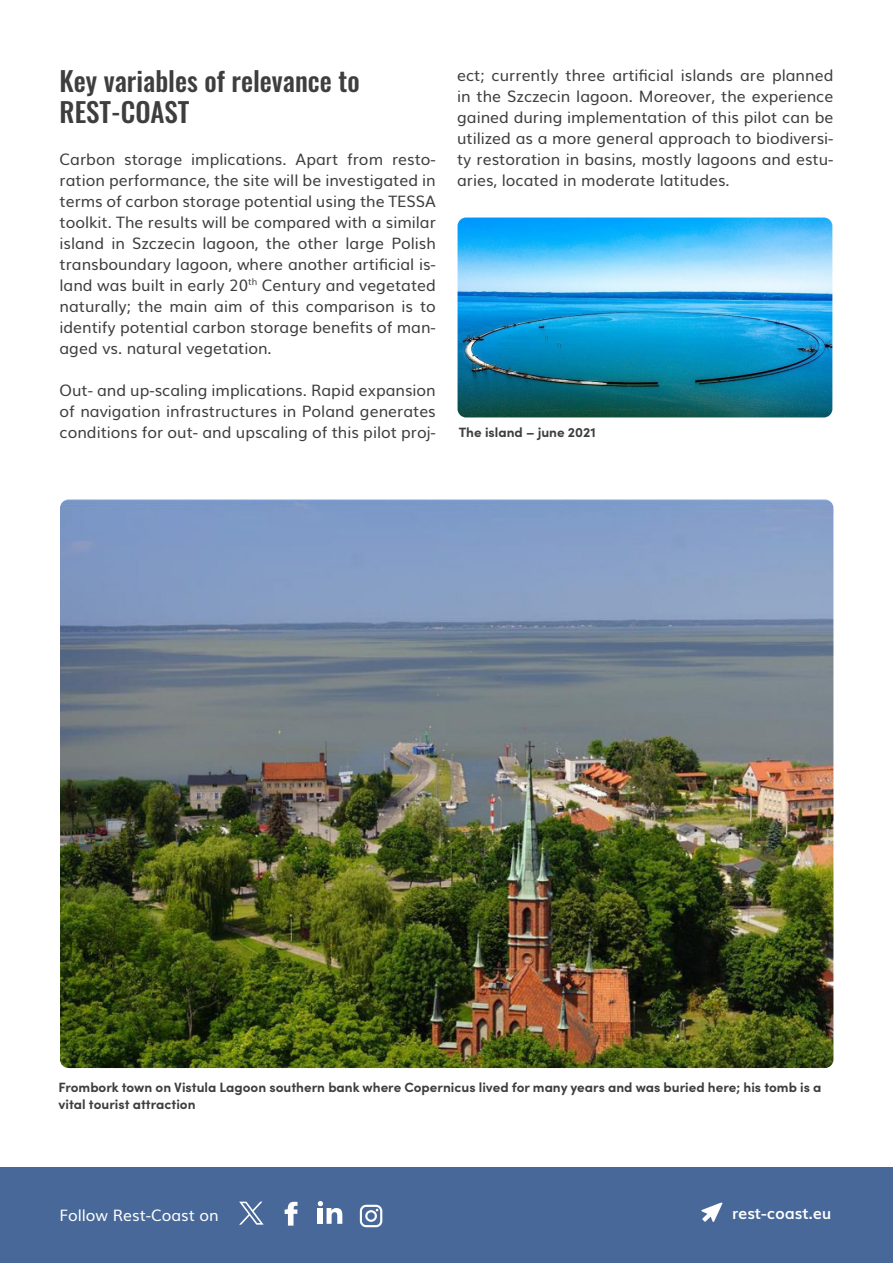
<style>
.page{position:relative;width:893px;height:1263px;background:#fff}
.page>*{position:absolute;margin:0;border:0;box-sizing:border-box;transform-origin:0 0}
.t1{font:500 27px/31px "Oswald";color:#3e3e3f}
.body{font:15.75px/21px "Muli";color:#3e3e3f;text-align:justify}
.body-2{font:15.75px "Muli";color:#fff}
.body-3{font:700 15.75px "Muli";color:#fff}
.t2{font:700 13.5px/16.5px "Sofia Pro";color:#3e3e3f}
</style>
<div class="page">
<img style="left:458px;top:218px;width:374px;height:199px">
<img style="left:60px;top:500px;width:773px;height:568px">
<div style="left:0;top:1167px;width:893px;height:96px;background:#476899"></div>
<svg style="left:701px;top:1202px;width:21px;height:20px"></svg>
<svg style="left:285px;top:1201px;width:12px;height:24px"></svg>
<svg style="left:318px;top:1201px;width:24px;height:23px"></svg>
<svg style="left:360px;top:1205px;width:22px;height:22px"></svg>
<svg style="left:239px;top:1202px;width:24px;height:22px"></svg>
<p class="t1" style="left:60px;top:63px;width:302px">Key variables of relevance to<br>REST-COAST</p>
<p class="body" style="left:60px;top:147px;width:378px">Carbon storage implications. Apart from resto&shy;ration performance, the site will be investigated in terms of carbon storage potential using the TESSA toolkit. The results will be compared with a similar island in Szczecin lagoon, the other large Polish transboundary lagoon, where another artificial is&shy;land was built in early 20<sup>th</sup> Century and vegetated naturally; the main aim of this comparison is to identify potential carbon storage benefits of man&shy;aged vs. natural vegetation.</p>
<p class="body" style="left:60px;top:378px;width:378px">Out- and up-scaling implications. Rapid expansion of navigation infrastructures in Poland generates conditions for out- and upscaling of this pilot proj-</p>
<p class="body" style="left:457px;top:63px;width:378px">ect; currently three artificial islands are planned in the Szczecin lagoon. Moreover, the experience gained during implementation of this pilot can be utilized as a more general approach to biodiversi&shy;ty restoration in basins, mostly lagoons and estu&shy;aries, located in moderate latitudes.</p>
<p class="t2" style="left:459px;top:423px;width:138px">The island – june 2021</p>
<p class="t2" style="left:59px;top:1078px;width:764px">Frombork town on Vistula Lagoon southern bank where Copernicus lived for many years and was buried here; his tomb is a vital tourist attraction</p>
<p class="body-2" style="left:60px;top:1202px;width:161px">Follow Rest-Coast on</p>
<p class="body-3" style="left:732px;top:1200px;width:101px">rest-coast.eu</p>
</div>
